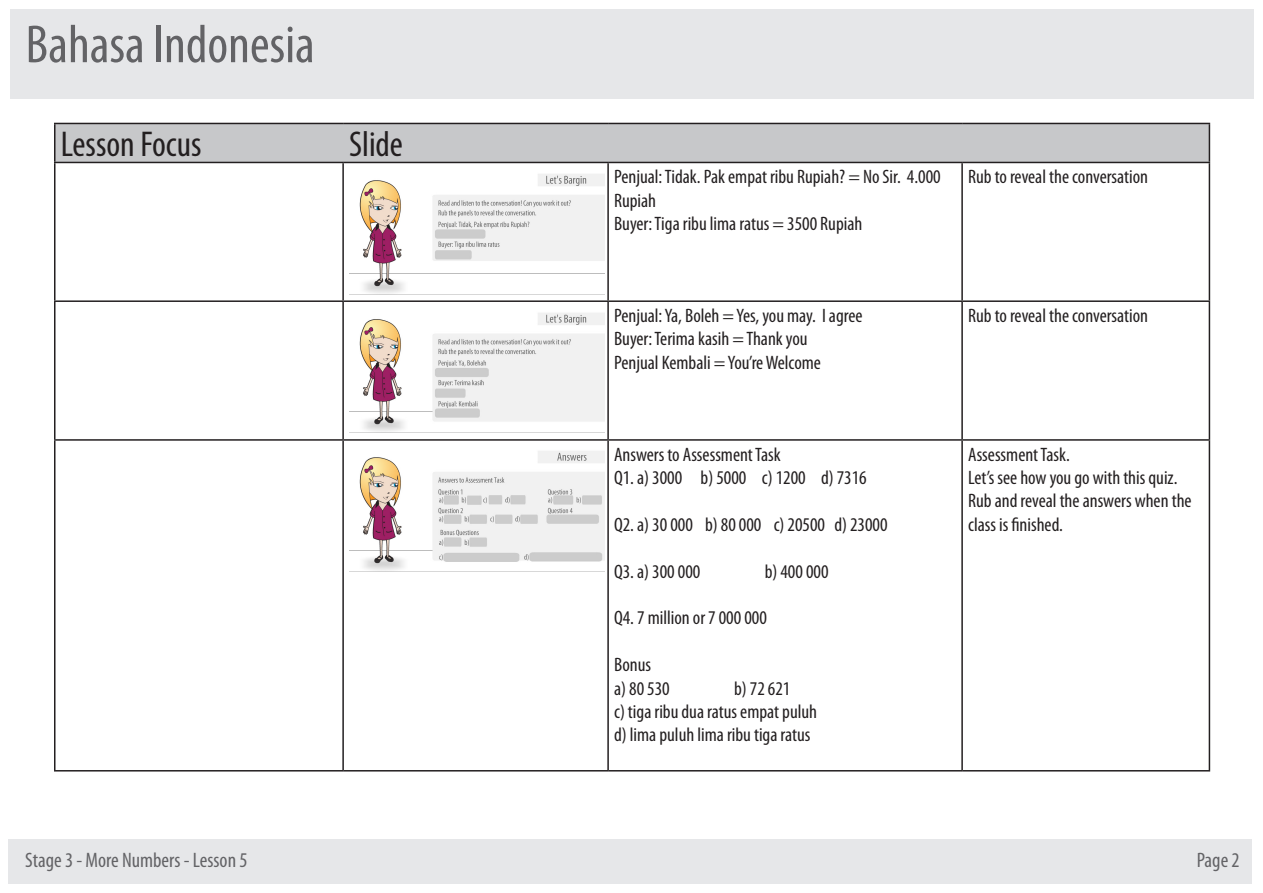
<style>
.page{position:relative;width:1263px;height:893px;background:#fff}
.page>*{position:absolute;margin:0;border:0;box-sizing:border-box;transform-origin:0 0}
.t1{font:condensed 54px "Myriad Pro";color:#636366}
.t2{font:condensed 36px "Myriad Pro";color:#231f20}
.t3{font:condensed 21px "Myriad Pro";color:#636366}
.t4{font:condensed 19.5px/23.4px "Myriad Pro";color:#231f20}
</style>
<div class="page">
<div style="left:10px;top:9px;width:1243px;height:90px;background:#e6e7e9"></div>
<div style="left:9px;top:839px;width:1243px;height:45px;background:#e6e7e9"></div>
<div style="left:56px;top:124px;width:1153px;height:38px;background:#c7c8ca"></div>
<hr style="left:54px;top:163px;width:2px;height:137px;background:#231f20">
<hr style="left:342px;top:163px;width:2px;height:137px;background:#231f20">
<hr style="left:607px;top:163px;width:2px;height:137px;background:#231f20">
<hr style="left:961px;top:163px;width:2px;height:137px;background:#231f20">
<hr style="left:1209px;top:163px;width:1px;height:137px;background:#231f20">
<hr style="left:54px;top:300px;width:289px;height:2px;background:#231f20">
<hr style="left:54px;top:302px;width:2px;height:137px;background:#231f20">
<hr style="left:343px;top:300px;width:265px;height:2px;background:#231f20">
<hr style="left:342px;top:302px;width:2px;height:137px;background:#231f20">
<hr style="left:608px;top:300px;width:354px;height:2px;background:#231f20">
<hr style="left:607px;top:302px;width:2px;height:137px;background:#231f20">
<hr style="left:962px;top:300px;width:248px;height:2px;background:#231f20">
<hr style="left:961px;top:302px;width:2px;height:137px;background:#231f20">
<hr style="left:1209px;top:302px;width:1px;height:137px;background:#231f20">
<hr style="left:54px;top:439px;width:289px;height:2px;background:#231f20">
<hr style="left:54px;top:441px;width:2px;height:329px;background:#231f20">
<hr style="left:343px;top:439px;width:265px;height:2px;background:#231f20">
<hr style="left:342px;top:441px;width:2px;height:329px;background:#231f20">
<hr style="left:608px;top:439px;width:354px;height:2px;background:#231f20">
<hr style="left:607px;top:441px;width:2px;height:329px;background:#231f20">
<hr style="left:962px;top:439px;width:248px;height:2px;background:#231f20">
<hr style="left:961px;top:441px;width:2px;height:329px;background:#231f20">
<hr style="left:1209px;top:441px;width:1px;height:329px;background:#231f20">
<hr style="left:54px;top:770px;width:289px;height:1px;background:#231f20">
<hr style="left:343px;top:770px;width:265px;height:1px;background:#231f20">
<hr style="left:608px;top:770px;width:354px;height:1px;background:#231f20">
<hr style="left:962px;top:770px;width:248px;height:1px;background:#231f20">
<hr style="left:54px;top:123px;width:289px;height:1px;background:#231f20">
<hr style="left:54px;top:124px;width:2px;height:38px;background:#231f20">
<hr style="left:343px;top:123px;width:265px;height:1px;background:#231f20">
<hr style="left:608px;top:123px;width:354px;height:1px;background:#231f20">
<hr style="left:962px;top:123px;width:248px;height:1px;background:#231f20">
<hr style="left:1209px;top:124px;width:1px;height:38px;background:#231f20">
<hr style="left:54px;top:162px;width:289px;height:1px;background:#231f20">
<hr style="left:343px;top:162px;width:265px;height:1px;background:#231f20">
<hr style="left:608px;top:162px;width:354px;height:1px;background:#231f20">
<hr style="left:962px;top:162px;width:248px;height:1px;background:#231f20">
<img style="left:349px;top:174px;width:255px;height:120px">
<img style="left:349px;top:313px;width:255px;height:120px">
<img style="left:349px;top:451px;width:255px;height:120px">
<p class="t1" style="left:26px;top:12px;width:291px">Bahasa Indonesia</p>
<p class="t2" style="left:61px;top:123px;width:142px">Lesson Focus</p>
<p class="t2" style="left:349px;top:123px;width:55px">Slide</p>
<p class="t4" style="left:614px;top:165px;width:328px">Penjual: Tidak. Pak empat ribu Rupiah? = No Sir. 4.000<br>Rupiah</p>
<p class="t4" style="left:614px;top:212px;width:250px">Buyer: Tiga ribu lima ratus = 3500 Rupiah</p>
<p class="t4" style="left:968px;top:165px;width:181px">Rub to reveal the conversation</p>
<p class="t4" style="left:614px;top:303px;width:250px">Penjual: Ya, Boleh = Yes, you may. I agree</p>
<p class="t4" style="left:614px;top:327px;width:195px">Buyer: Terima kasih = Thank you</p>
<p class="t4" style="left:614px;top:350px;width:208px">Penjual Kembali = You’re Welcome</p>
<p class="t4" style="left:968px;top:303px;width:181px">Rub to reveal the conversation</p>
<p class="t4" style="left:614px;top:442px;width:168px">Answers to Assessment Task</p>
<p class="t4" style="left:614px;top:466px;width:254px">Q1. a) 3000 b) 5000 c) 1200 d) 7316</p>
<p class="t4" style="left:614px;top:512px;width:275px">Q2. a) 30 000 b) 80 000 c) 20500 d) 23000</p>
<p class="t4" style="left:614px;top:559px;width:88px">Q3. a) 300 000</p>
<p class="t4" style="left:765px;top:559px;width:65px">b) 400 000</p>
<p class="t4" style="left:614px;top:606px;width:154px">Q4. 7 million or 7 000 000</p>
<p class="t4" style="left:614px;top:653px;width:39px">Bonus</p>
<p class="t4" style="left:614px;top:676px;width:57px">a) 80 530</p>
<p class="t4" style="left:734px;top:676px;width:58px">b) 72 621</p>
<p class="t4" style="left:614px;top:700px;width:205px">c) tiga ribu dua ratus empat puluh</p>
<p class="t4" style="left:614px;top:723px;width:198px">d) lima puluh lima ribu tiga ratus</p>
<p class="t4" style="left:968px;top:442px;width:103px">Assessment Task.</p>
<p class="t4" style="left:968px;top:466px;width:211px">Let’s see how you go with this quiz.</p>
<p class="t4" style="left:968px;top:489px;width:225px">Rub and reveal the answers when the class is finished.</p>
<p class="t3" style="left:25px;top:847px;width:224px">Stage 3 - More Numbers - Lesson 5</p>
<p class="t3" style="left:1197px;top:847px;width:44px">Page 2</p>
</div>
